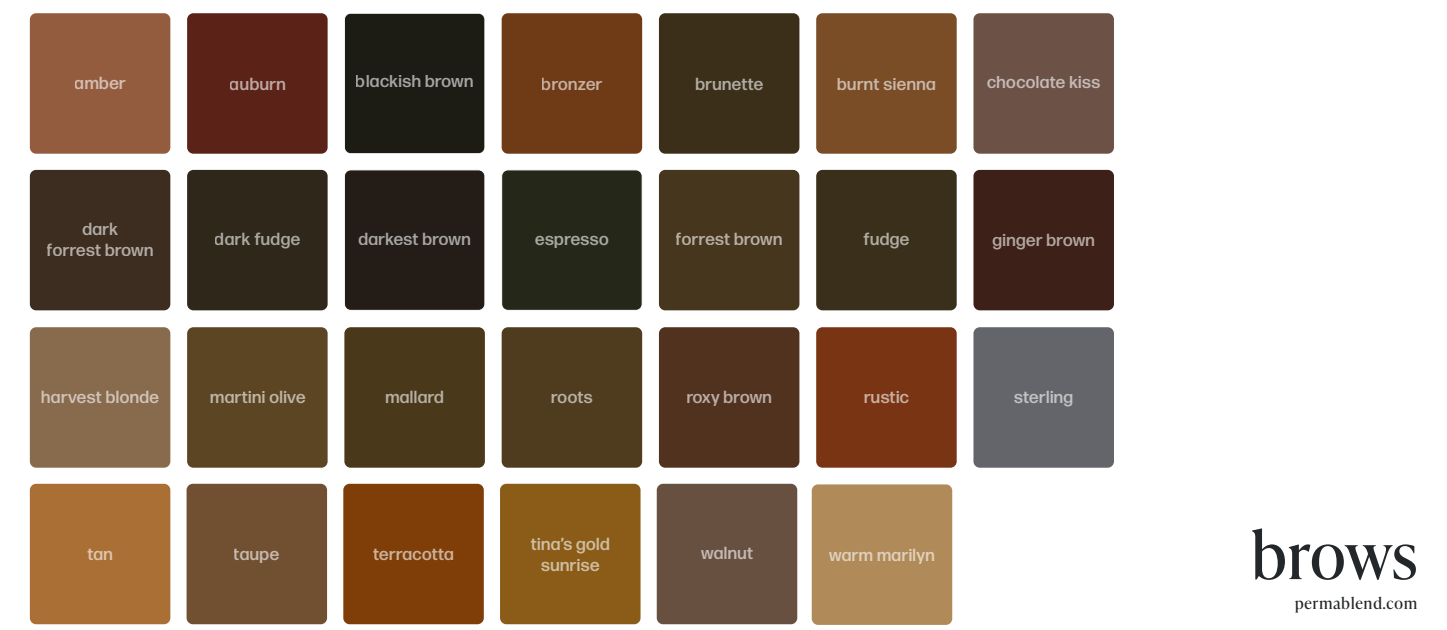
<style>
.page{position:relative;width:1447px;height:630px;background:#fff}
.page>*{position:absolute;margin:0;border:0;box-sizing:border-box;transform-origin:0 0}
.t1{font:64.75px "Ivy Presto Headline";color:#242729}
.t2{font:500 17.5px/21px "Forma DJR Deck";letter-spacing:.025em;color:#fff;text-align:center}
.t3{font:500 17.5px "Forma DJR Deck";letter-spacing:.005em;color:#fff}
.t4{font:15.75px "Ivy Presto Headline";letter-spacing:.065em;color:#242729}
</style>
<div class="page">
<div style="left:30px;top:13px;width:140px;height:141px;background:#945c3f;border-radius:6px"></div>
<div style="left:187px;top:13px;width:141px;height:141px;background:#5b2317;border-radius:6px"></div>
<div style="left:344px;top:13px;width:141px;height:141px;background:#1c1c15;border-radius:6px"></div>
<div style="left:344px;top:13px;width:141px;height:141px;border:1px solid #fff;border-radius:6px"></div>
<div style="left:502px;top:13px;width:140px;height:141px;background:#6f3a16;border-radius:6px"></div>
<div style="left:659px;top:13px;width:140px;height:141px;background:#3b2f19;border-radius:6px"></div>
<div style="left:816px;top:13px;width:140px;height:141px;background:#7a4d27;border-radius:6px"></div>
<div style="left:973px;top:13px;width:141px;height:141px;background:#6c5147;border-radius:6px"></div>
<div style="left:30px;top:170px;width:140px;height:140px;background:#3d2d20;border-radius:6px"></div>
<div style="left:187px;top:170px;width:141px;height:140px;background:#2e271a;border-radius:6px"></div>
<div style="left:344px;top:170px;width:141px;height:140px;background:#231c17;border-radius:6px"></div>
<div style="left:344px;top:170px;width:141px;height:141px;border:1px solid #fff;border-radius:6px"></div>
<div style="left:502px;top:170px;width:140px;height:140px;background:#252819;border-radius:6px"></div>
<div style="left:501px;top:170px;width:141px;height:141px;border:1px solid #fff;border-radius:6px"></div>
<div style="left:659px;top:170px;width:140px;height:140px;background:#47361e;border-radius:6px"></div>
<div style="left:816px;top:170px;width:140px;height:140px;background:#3a2f1a;border-radius:6px"></div>
<div style="left:973px;top:170px;width:141px;height:140px;background:#3d2017;border-radius:6px"></div>
<div style="left:30px;top:327px;width:140px;height:141px;background:#886a4d;border-radius:6px"></div>
<div style="left:187px;top:327px;width:141px;height:141px;background:#5c4522;border-radius:6px"></div>
<div style="left:344px;top:327px;width:141px;height:141px;background:#4a381b;border-radius:6px"></div>
<div style="left:659px;top:327px;width:140px;height:141px;background:#51321e;border-radius:6px"></div>
<div style="left:816px;top:327px;width:140px;height:141px;background:#793513;border-radius:6px"></div>
<div style="left:973px;top:327px;width:141px;height:141px;background:#63656a;border-radius:6px"></div>
<div style="left:30px;top:484px;width:140px;height:140px;background:#aa6f35;border-radius:6px"></div>
<div style="left:187px;top:484px;width:140px;height:140px;background:#715032;border-radius:6px"></div>
<div style="left:343px;top:484px;width:141px;height:140px;background:#7f3e07;border-radius:6px"></div>
<div style="left:500px;top:484px;width:140px;height:140px;background:#8a5c18;border-radius:6px"></div>
<div style="left:657px;top:484px;width:140px;height:140px;background:#685040;border-radius:6px"></div>
<div style="left:812px;top:484px;width:140px;height:141px;background:#b08a58;border-radius:6px"></div>
<div style="left:502px;top:327px;width:140px;height:141px;background:#4f3c1f;border-radius:6px"></div>
<p class="t2" style="left:75px;top:72px;width:53px">amber</p>
<p class="t2" style="left:230px;top:73px;width:57px">auburn</p>
<p class="t2" style="left:356px;top:70px;width:119px">blackish brown</p>
<p class="t2" style="left:542px;top:73px;width:62px">bronzer</p>
<p class="t2" style="left:695px;top:73px;width:69px">brunette</p>
<p class="t2" style="left:837px;top:73px;width:100px">burnt sienna</p>
<p class="t2" style="left:987px;top:71px;width:115px">chocolate kiss</p>
<p class="t2" style="left:47px;top:218px;width:108px">dark<br>forrest brown</p>
<p class="t2" style="left:215px;top:228px;width:87px">dark fudge</p>
<p class="t2" style="left:358px;top:228px;width:114px">darkest brown</p>
<p class="t2" style="left:535px;top:228px;width:75px">espresso</p>
<p class="t2" style="left:676px;top:228px;width:108px">forrest brown</p>
<p class="t2" style="left:863px;top:228px;width:47px">fudge</p>
<p class="t2" style="left:992px;top:229px;width:104px">ginger brown</p>
<p class="t2" style="left:41px;top:386px;width:119px">harvest blonde</p>
<p class="t2" style="left:210px;top:386px;width:97px">martini olive</p>
<p class="t2" style="left:385px;top:386px;width:60px">mallard</p>
<p class="t3" style="left:686px;top:386px;width:87px">roxy brown</p>
<p class="t2" style="left:864px;top:386px;width:47px">rustic</p>
<p class="t2" style="left:1014px;top:386px;width:61px">sterling</p>
<p class="t2" style="left:551px;top:386px;width:43px">roots</p>
<p class="t2" style="left:87px;top:543px;width:27px">tan</p>
<p class="t2" style="left:234px;top:543px;width:47px">taupe</p>
<p class="t2" style="left:373px;top:543px;width:82px">terracotta</p>
<p class="t2" style="left:531px;top:533px;width:81px">tina’s gold sunrise</p>
<p class="t2" style="left:701px;top:542px;width:53px">walnut</p>
<p class="t2" style="left:829px;top:544px;width:107px">warm marilyn</p>
<h1 class="t1" style="left:1252px;top:509px;width:167px">brows</h1>
<p class="t4" style="left:1295px;top:592px;width:124px">permablend.com</p>
</div>
